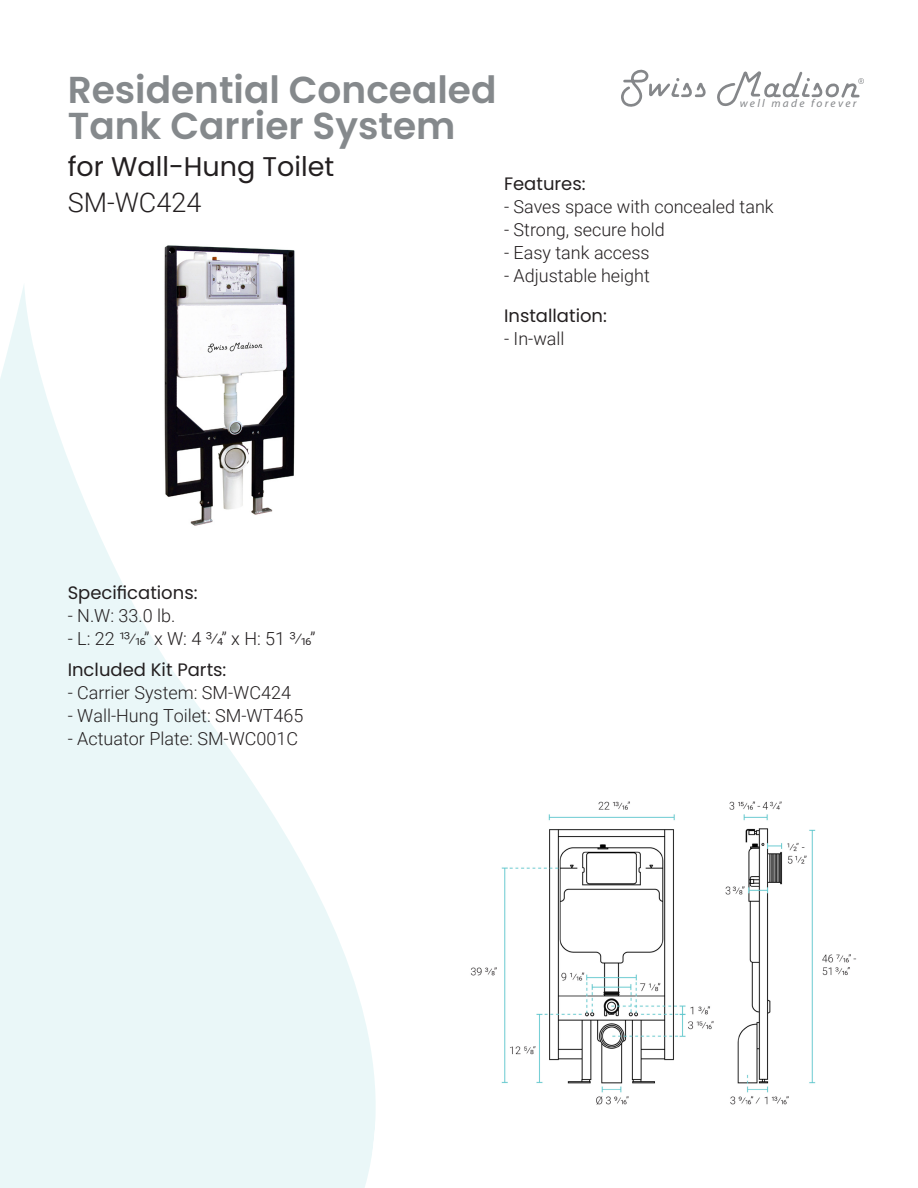
<style>
.page{position:relative;width:918px;height:1188px;background:#fff}
.page>*{position:absolute;margin:0;border:0;box-sizing:border-box;transform-origin:0 0}
.t1{font:600 37.5px "Poppins";color:#85898c}
.t2{font:27px "Poppins";color:#231f20}
.t3{font:300 27px "Roboto";color:#231f20}
.t4{font:300 18px "Roboto";color:#231f20}
.t5{font:18px "Poppins";color:#231f20}
.t6{font:italic 11.4px "Myriad Pro";letter-spacing:.2em;color:#85878a}
</style>
<div class="page">
<img style="left:164px;top:245px;width:131px;height:38px">
<svg style="left:0;top:283px;width:376px;height:905px;fill:#eaf7f8"></svg>
<svg style="left:621px;top:70px;width:85px;height:37px"></svg>
<svg style="left:717px;top:71px;width:147px;height:35px"></svg>
<img style="left:470px;top:801px;width:386px;height:304px">
<p class="t1" style="left:68px;top:68px;width:430px">Residential Concealed</p>
<p class="t1" style="left:68px;top:104px;width:389px">Tank Carrier System</p>
<p class="t2" style="left:68px;top:150px;width:268px">for Wall-Hung Toilet</p>
<p class="t3" style="left:68px;top:184px;width:135px">SM-WC424</p>
<p class="t6" style="left:740px;top:96px;width:118px">well made forever</p>
<p class="t5" style="left:504px;top:174px;width:83px">Features:</p>
<p class="t4" style="left:504px;top:194px;width:271px">- Saves space with concealed tank</p>
<p class="t4" style="left:504px;top:217px;width:162px">- Strong, secure hold</p>
<p class="t4" style="left:504px;top:240px;width:147px">- Easy tank access</p>
<p class="t4" style="left:504px;top:263px;width:147px">- Adjustable height</p>
<p class="t5" style="left:504px;top:305px;width:104px">Installation:</p>
<p class="t4" style="left:504px;top:325px;width:62px">- In-wall</p>
<p class="t5" style="left:68px;top:582px;width:131px">Specifications:</p>
<p class="t4" style="left:68px;top:603px;width:109px">- N.W: 33.0 lb.</p>
<p class="t4" style="left:68px;top:626px;width:249px">- L: 22 13/16” x W: 4 3/4” x H: 51 3/16”</p>
<p class="t5" style="left:68px;top:659px;width:160px">Included Kit Parts:</p>
<p class="t4" style="left:68px;top:680px;width:225px">- Carrier System: SM-WC424</p>
<p class="t4" style="left:68px;top:703px;width:237px">- Wall-Hung Toilet: SM-WT465</p>
<p class="t4" style="left:68px;top:726px;width:232px">- Actuator Plate: SM-WC001C</p>
</div>
